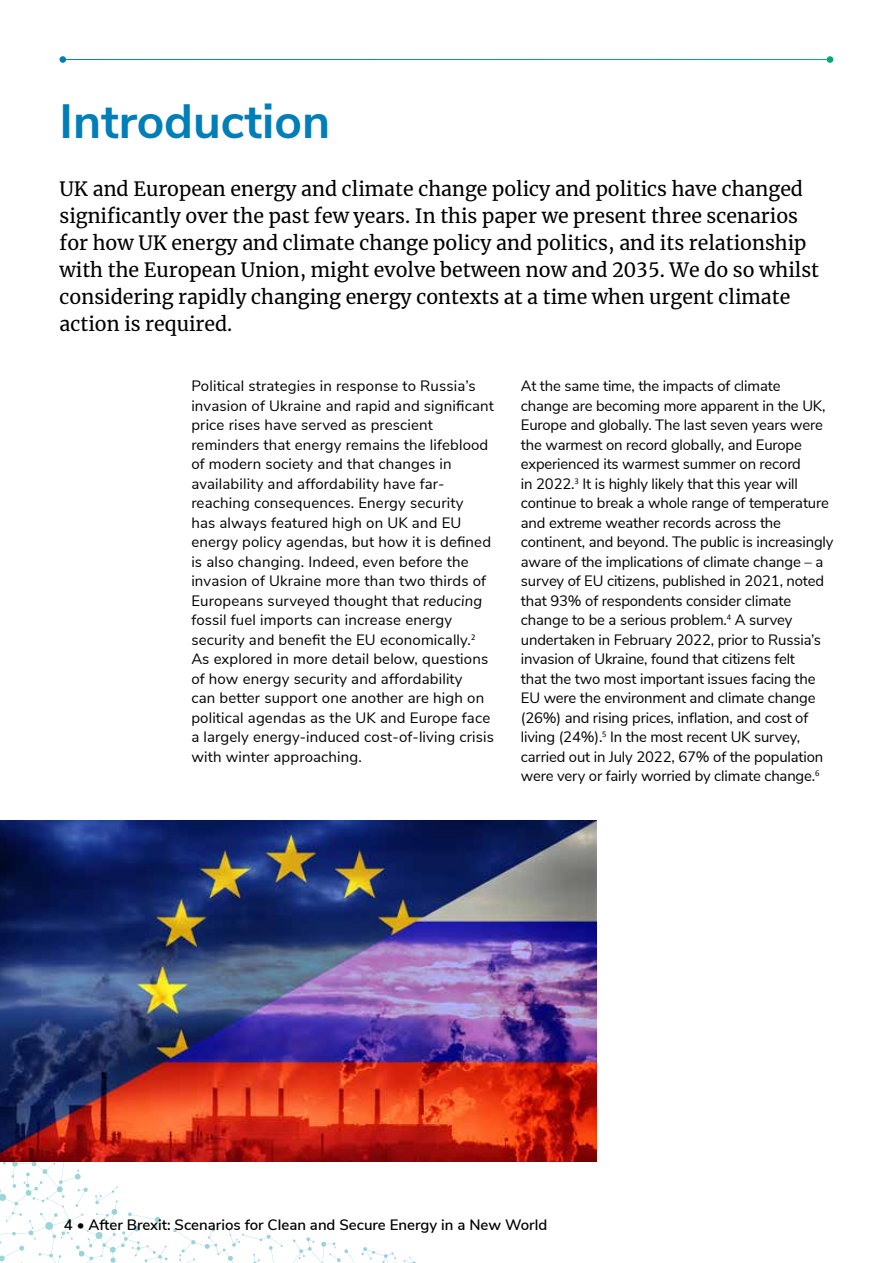
<style>
.page{position:relative;width:893px;height:1263px;background:#fff}
.page>*{position:absolute;margin:0;border:0;box-sizing:border-box;transform-origin:0 0}
.Page_Heading{font:700 48px "Nunito Sans";color:#007eb8}
.Intro_Para{font:19.5px/27px "Merriweather";color:#000}
.Body_copy{font:15px/19.5px "Nunito Sans";letter-spacing:-.01em;color:#000}
.Body_copy-2{font:15px/19.5px "Nunito Sans";letter-spacing:.01em;color:#000}
.t1{font:600 15px "Nunito Sans";color:#000}
.s1{font-style:italic}
</style>
<div class="page">
<svg style="left:75px;top:1187px;width:13px;height:20px"></svg>
<svg style="left:128px;top:1212px;width:33px;height:15px"></svg>
<svg style="left:0;top:1246px;width:24px;height:17px"></svg>
<svg style="left:3px;top:1162px;width:51px;height:23px"></svg>
<svg style="left:95px;top:1186px;width:23px;height:18px"></svg>
<svg style="left:173px;top:1228px;width:243px;height:35px"></svg>
<svg style="left:60px;top:56px;width:6px;height:7px"></svg>
<svg style="left:827px;top:56px;width:6px;height:7px"></svg>
<img style="left:0;top:820px;width:596px;height:342px">
<h2 class="Page_Heading" style="left:60px;top:86px;width:272px">Introduction</h2>
<p class="Intro_Para" style="left:60px;top:175px;width:761px">UK and European energy and climate change policy and politics have changed significantly over the past few years. In this paper we present three scenarios for how UK energy and climate change policy and politics, and its relationship with the European Union, might evolve between now and 2035. We do so whilst considering rapidly changing energy contexts at a time when urgent climate action is required.</p>
<p class="Body_copy-2" style="left:191px;top:375px;width:304px">Political strategies in response to Russia’s invasion of Ukraine and rapid and significant price rises have served as prescient reminders that energy remains the lifeblood of modern society and that changes in availability and affordability have far&shy;reaching consequences. Energy security<br>has always featured high on UK and EU energy policy agendas, but how it is defined is also changing. Indeed, even before the invasion of Ukraine more than two thirds of Europeans surveyed thought that <span class="s1">reducing </span>fossil fuel imports can increase energy security and benefit the EU economically.<sup>2<br></sup>As explored in more detail below, questions of how energy security and affordability<br>can better support one another are high on political agendas as the UK and Europe face a largely energy-induced cost-of-living crisis with winter approaching.</p>
<p class="Body_copy" style="left:521px;top:375px;width:314px">At the same time, the impacts of climate<br>change are becoming more apparent in the UK, Europe and globally. The last seven years were the warmest on record globally, and Europe experienced its warmest summer on record<br>in 2022.<sup>3</sup> It is highly likely that this year will continue to break a whole range of temperature and extreme weather records across the continent, and beyond. The public is increasingly aware of the implications of climate change – a survey of EU citizens, published in 2021, noted that 93% of respondents consider climate change to be a serious problem.<sup>4</sup> A survey undertaken in February 2022, prior to Russia’s invasion of Ukraine, found that citizens felt<br>that the two most important issues facing the EU were the environment and climate change (26%) and rising prices, inflation, and cost of living (24%).<sup>5</sup> In the most recent UK survey, carried out in July 2022, 67% of the population were very or fairly worried by climate change.<sup>6</sup></p>
<p class="t1" style="left:64px;top:1214px;width:485px">4 • After Brexit: Scenarios for Clean and Secure Energy in a New World</p>
</div>
